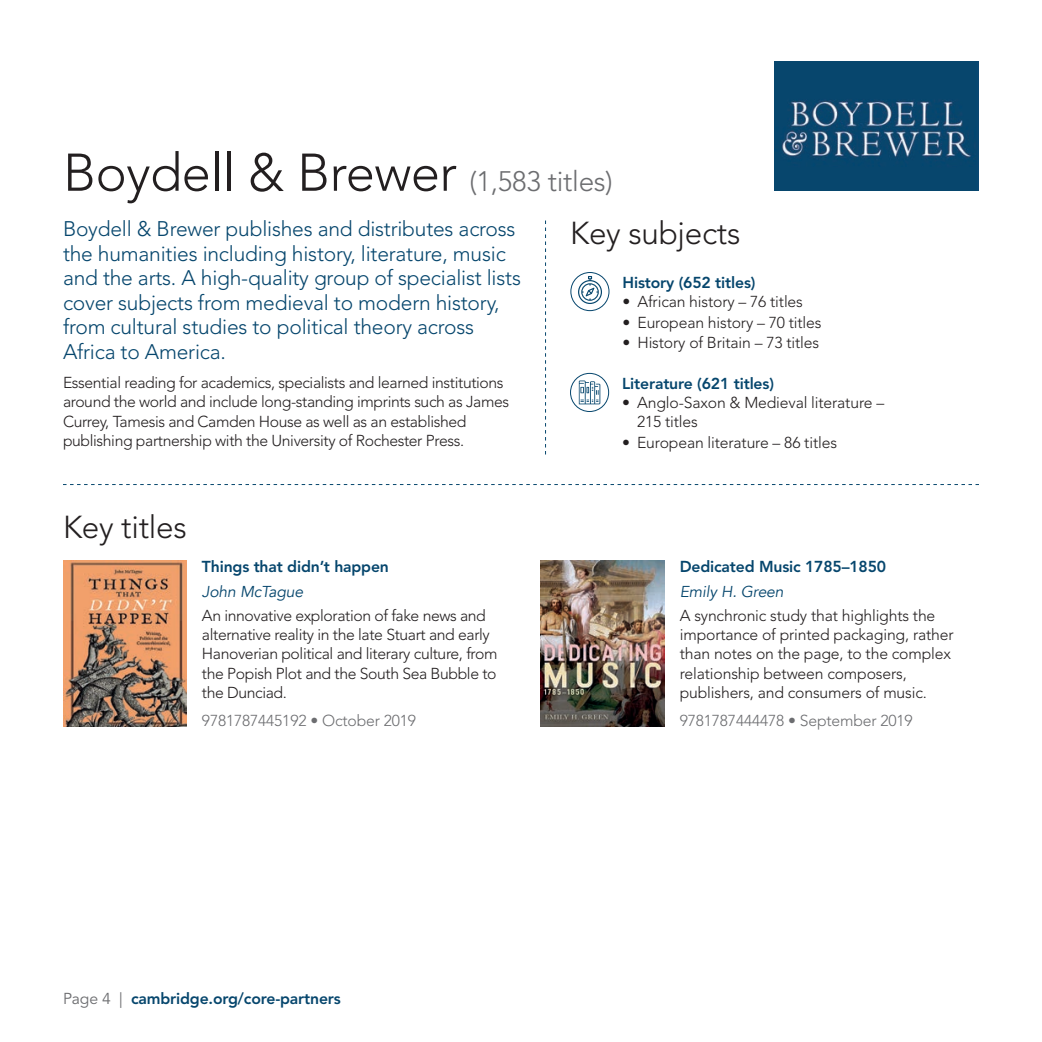
<style>
.page{position:relative;width:1042px;height:1042px;background:#fff}
.page>*{position:absolute;margin:0;border:0;box-sizing:border-box;transform-origin:0 0}
.t1{font:300 52.5px "Avenir LT Std";letter-spacing:-.01em;color:#231f20}
.t2{font:300 31.5px "Avenir LT Std";letter-spacing:-.01em;color:#231f20}
.t3{font:300 21px/24.5px "Avenir LT Std";letter-spacing:-.01em;color:#06466d}
.t4{font:300 15.75px/19.2px "Avenir LT Std";letter-spacing:-.025em;color:#231f20}
.t5{font:800 15.75px "Avenir LT Std";letter-spacing:-.01em;color:#06466d}
.t6{font:300 15.75px "Avenir LT Std";letter-spacing:-.01em;color:#6c6d70}
.t7{font:italic 15.75px "Avenir";letter-spacing:-.01em;color:#06466d}
.s1{font-size:28px;color:#6c6d70}
.s2{font-weight:400;color:#6c6d70}
</style>
<div class="page">
<svg style="left:63px;top:484px;width:916px;height:1px"></svg>
<img style="left:63px;top:560px;width:124px;height:167px">
<img style="left:541px;top:560px;width:124px;height:167px">
<img style="left:774px;top:61px;width:205px;height:130px">
<div style="left:570px;top:272px;width:39px;height:39px;border:1px solid #06466d;border-radius:50%"></div>
<svg style="left:578px;top:276px;width:24px;height:28px"></svg>
<svg style="left:545px;top:220px;width:1px;height:234px"></svg>
<div style="left:570px;top:373px;width:39px;height:39px;border:1px solid #06466d;border-radius:50%"></div>
<svg style="left:579px;top:380px;width:21px;height:24px"></svg>
<h1 class="t1" style="left:63px;top:142px;width:551px">Boydell &amp; Brewer <span class="s1">(1,583 titles)</span></h1>
<p class="t3" style="left:63px;top:217px;width:459px">Boydell &amp; Brewer publishes and distributes across the humanities including history, literature, music and the arts. A high-quality group of specialist lists cover subjects from medieval to modern history, from cultural studies to political theory across Africa to America.</p>
<p class="t4" style="left:63px;top:373px;width:448px">Essential reading for academics, specialists and learned institutions around the world and include long-standing imprints such as James Currey, Tamesis and Camden House as well as an established publishing partnership with the University of Rochester Press.</p>
<h2 class="t2" style="left:63px;top:509px;width:125px">Key titles</h2>
<p class="t5" style="left:202px;top:557px;width:188px">Things that didn’t happen</p>
<p class="t7" style="left:202px;top:582px;width:103px">John McTague</p>
<p class="t4" style="left:202px;top:606px;width:297px">An innovative exploration of fake news and alternative reality in the late Stuart and early Hanoverian political and literary culture, from the Popish Plot and the South Sea Bubble to the Dunciad.</p>
<p class="t6" style="left:202px;top:711px;width:216px">9781787445192 • October 2019</p>
<h2 class="t2" style="left:570px;top:215px;width:172px">Key subjects</h2>
<p class="t5" style="left:622px;top:273px;width:134px">History (652 titles)</p>
<p class="t4" style="left:622px;top:292px;width:182px">• African history – 76 titles</p>
<p class="t4" style="left:622px;top:313px;width:200px">• European history – 70 titles</p>
<p class="t4" style="left:622px;top:333px;width:198px">• History of Britain – 73 titles</p>
<p class="t5" style="left:622px;top:374px;width:153px">Literature (621 titles)</p>
<p class="t4" style="left:637px;top:393px;width:249px;text-indent:-15px">• Anglo-Saxon &amp; Medieval literature –<br>215 titles</p>
<p class="t4" style="left:622px;top:433px;width:216px">• European literature – 86 titles</p>
<p class="t5" style="left:680px;top:557px;width:208px">Dedicated Music 1785–1850</p>
<p class="t7" style="left:680px;top:582px;width:105px">Emily H. Green</p>
<p class="t4" style="left:680px;top:606px;width:275px">A synchronic study that highlights the importance of printed packaging, rather than notes on the page, to the complex relationship between composers, publishers, and consumers of music.</p>
<p class="t6" style="left:680px;top:711px;width:235px">9781787444478 • September 2019</p>
<p class="t5" style="left:63px;top:989px;width:279px"><span class="s2">Page 4 |</span> cambridge.org/core-partners</p>
</div>
